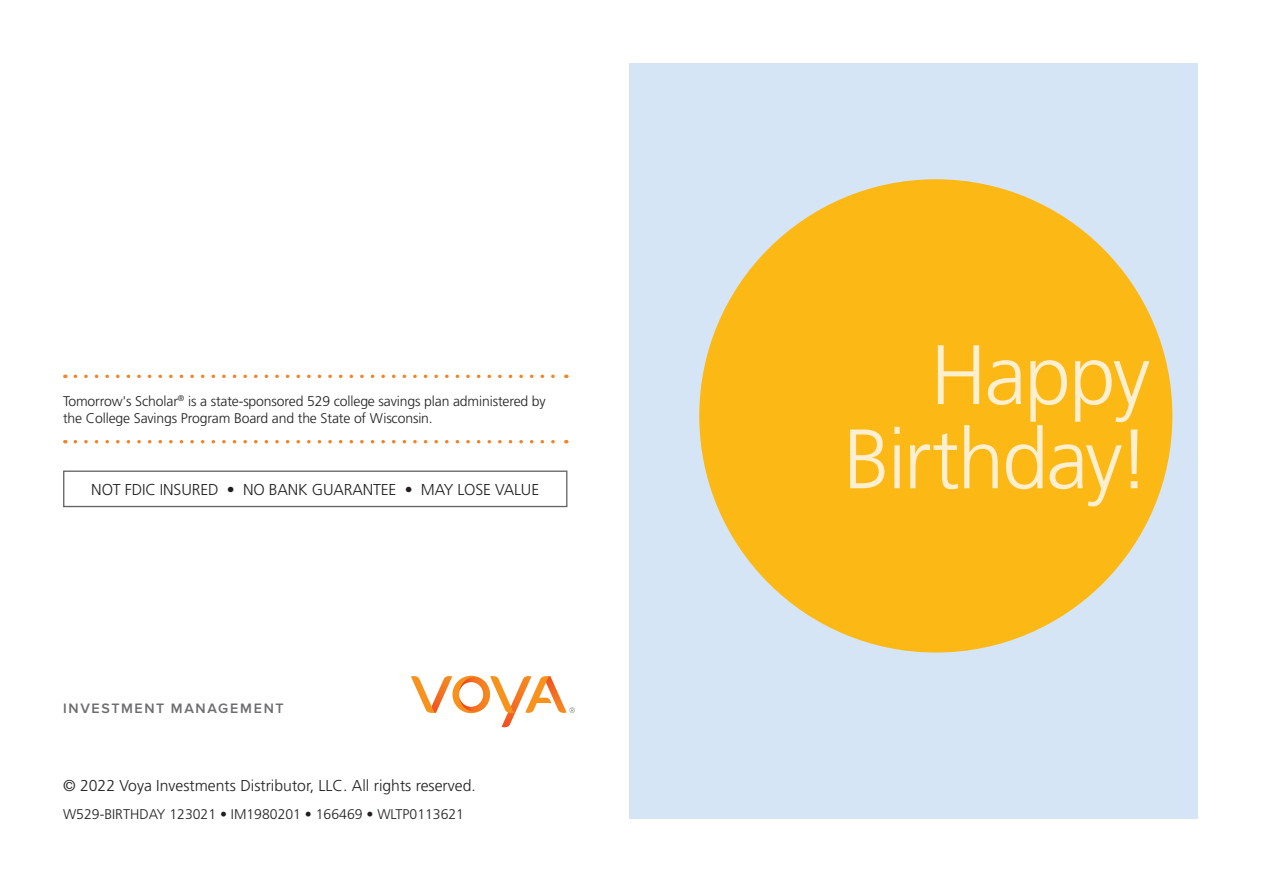
<style>
.page{position:relative;width:1261px;height:883px;background:#fff}
.page>*{position:absolute;margin:0;border:0;box-sizing:border-box;transform-origin:0 0}
.t1{font:300 15.75px "Frutiger LT Std";color:#231f20}
.t2{font:600 14.17px "Proxima Nova";letter-spacing:.115em;color:#6c6d70}
.t3{font:300 14px/17.5px "Frutiger LT Std";letter-spacing:-.01em;color:#231f20}
</style>
<div class="page">
<div style="left:63px;top:470px;width:504px;height:37px;border:1px solid #636366"></div>
<svg style="left:75px;top:374px;width:491px;height:4px"></svg>
<svg style="left:75px;top:440px;width:491px;height:3px"></svg>
<svg style="left:411px;top:675px;width:163px;height:52px"></svg>
<div style="left:629px;top:63px;width:568px;height:755px;background:#d6e5f5"></div>
<div style="left:699px;top:179px;width:473px;height:473px;background:#fcb814;border-radius:50%"></div>
<svg style="left:850px;top:429px;width:34px;height:59px"></svg>
<svg style="left:894px;top:426px;width:5px;height:62px"></svg>
<svg style="left:910px;top:345px;width:239px;height:161px"></svg>
<p class="t3" style="left:63px;top:392px;width:484px">Tomorrow's Scholar<sup>®</sup> is a state-sponsored 529 college savings plan administered by the College Savings Program Board and the State of Wisconsin.</p>
<p class="t1" style="left:91px;top:480px;width:449px">NOT FDIC INSURED • NO BANK GUARANTEE • MAY LOSE VALUE</p>
<p class="t2" style="left:63px;top:699px;width:222px">INVESTMENT MANAGEMENT</p>
<p class="t1" style="left:63px;top:776px;width:414px">© 2022 Voya Investments Distributor, LLC. All rights reserved.</p>
<p class="t3" style="left:63px;top:805px;width:402px">W529-BIRTHDAY 123021 • IM1980201 • 166469 • WLTP0113621</p>
</div>
